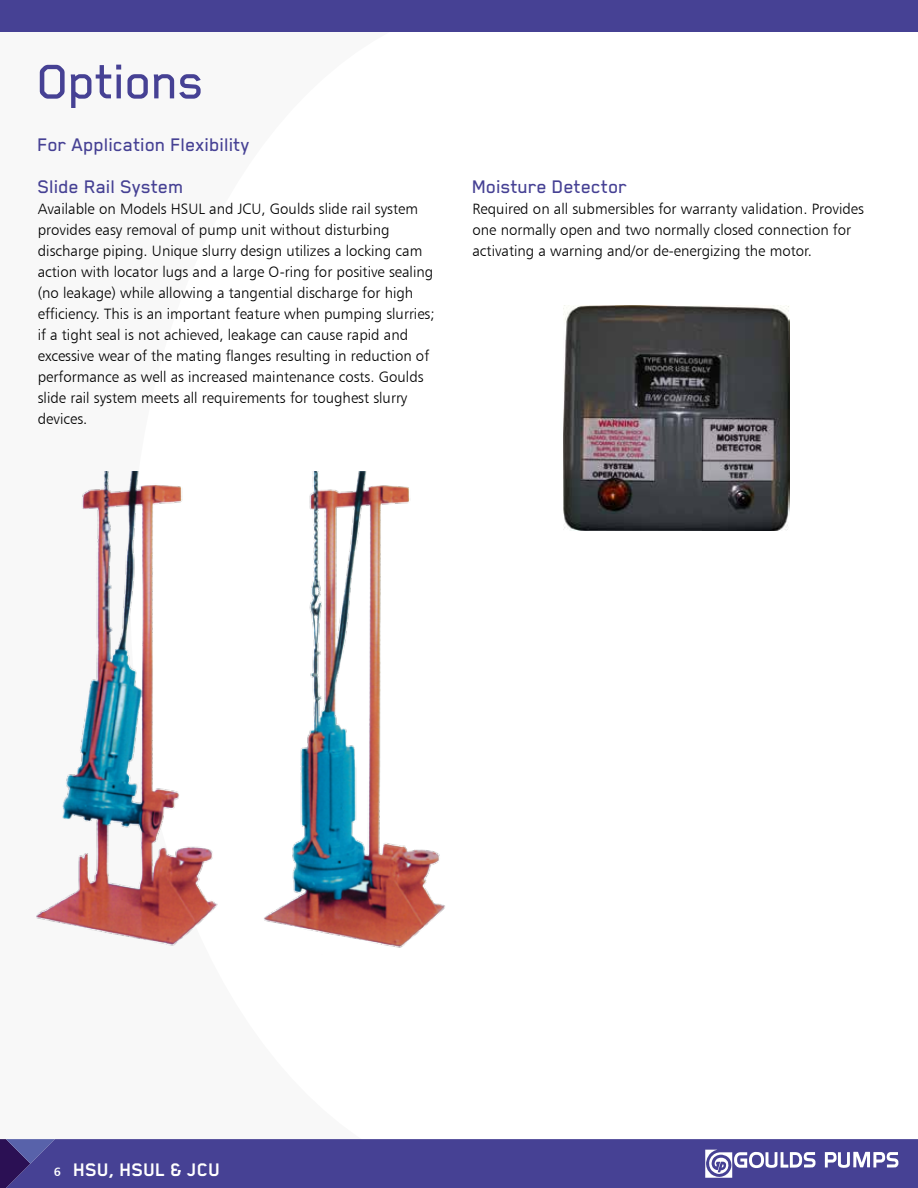
<style>
.page{position:relative;width:918px;height:1188px;background:#fff}
.page>*{position:absolute;margin:0;border:0;box-sizing:border-box;transform-origin:0 0}
.t1{font:500 55.5px "Blender Pro";letter-spacing:-.01em;color:#464194}
.t2{font:500 21px/42px "Blender Pro";color:#464194}
.t3{font:700 21px "Blender Pro";color:#fff}
.t4{font:15px/21px "Humanist 777 BT Light B";color:#000}
.s1{font-family:"Humanist 777 BT Bold B";font-weight:400;font-size:12px}
</style>
<div class="page">
<div style="left:0;top:1139px;width:918px;height:49px;background:#464194"></div>
<div style="left:0;top:0;width:918px;height:32px;background:#464194"></div>
<svg style="left:705px;top:1150px;width:112px;height:31px"></svg>
<svg style="left:825px;top:1152px;width:75px;height:16px"></svg>
<img style="left:564px;top:306px;width:225px;height:224px">
<img style="left:36px;top:472px;width:409px;height:476px">
<h1 class="t1" style="left:38px;top:52px;width:169px">Options</h1>
<h2 class="t2" style="left:38px;top:123px;width:214px">For Application Flexibility<br>Slide Rail System</h2>
<p class="t4" style="left:38px;top:198px;width:398px">Available on Models HSUL and JCU, Goulds slide rail system provides easy removal of pump unit without disturbing discharge piping. Unique slurry design utilizes a locking cam action with locator lugs and a large O-ring for positive sealing (no leakage) while allowing a tangential discharge for high efficiency. This is an important feature when pumping slurries; if a tight seal is not achieved, leakage can cause rapid and excessive wear of the mating flanges resulting in reduction of performance as well as increased maintenance costs. Goulds slide rail system meets all requirements for toughest slurry devices.</p>
<h2 class="t2" style="left:472px;top:165px;width:157px">Moisture Detector</h2>
<p class="t4" style="left:472px;top:198px;width:393px">Required on all submersibles for warranty validation. Provides one normally open and two normally closed connection for activating a warning and/or de-energizing the motor.</p>
<h2 class="t3" style="left:54px;top:1158px;width:168px"><span class="s1">6</span> HSU, HSUL &amp; JCU</h2>
</div>
